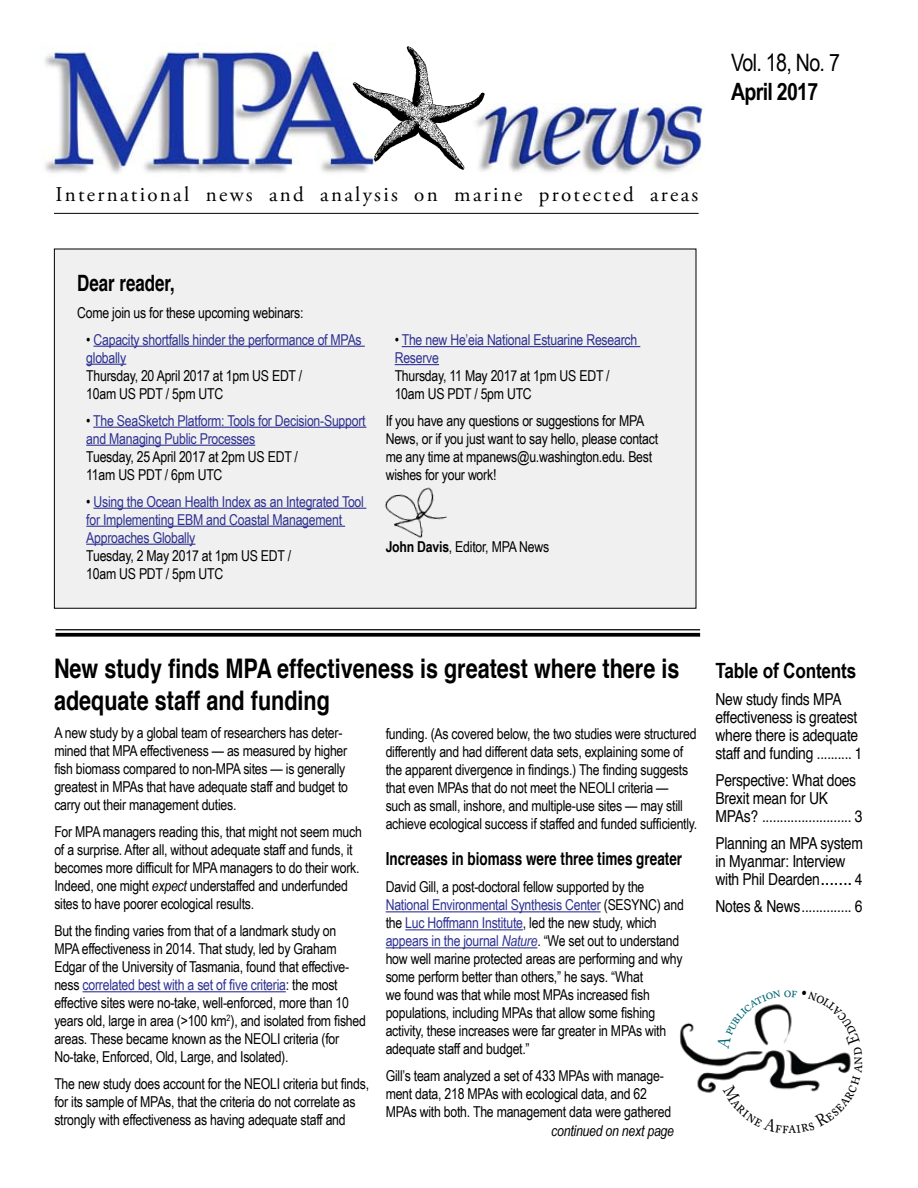
<style>
.page{position:relative;width:918px;height:1188px;background:#fff}
.page>*{position:absolute;margin:0;border:0;box-sizing:border-box;transform-origin:0 0}
.t1{font:700 27px/31.5px "Helvetica";color:#000;scale:.8 1}
.t2{font:24px "Arial Narrow";letter-spacing:-.03em;color:#000}
.t3{font:700 23.85px "Arial Narrow";letter-spacing:-.03em;color:#000}
.t4{font:700 22.5px "Helvetica";color:#000;scale:.75 1}
.t5{font:21px "Adobe Garamond Pro";letter-spacing:.11em;color:#000}
.t6{font:700 21px "Arial Narrow";letter-spacing:-.01em;color:#000}
.t7{font:700 18px "Helvetica";color:#000;scale:.75 1}
.t8{font:16.5px/18px "Helvetica";letter-spacing:-.02em;color:#000;scale:.84 1}
.t9{font:15px/18px "Arial Narrow";letter-spacing:-.015em;color:#000}
.t10{font:15px/18px "Arial Narrow";letter-spacing:-.015em;color:#2e3192}
.t11{font:italic 15px "Arial Narrow";letter-spacing:-.015em;color:#000}
.s1{color:#000}
.s2{font-weight:700}
.s3{font-style:italic}
.s4{color:#2e3192}
.s5{font-style:italic;color:#2e3192}
.s6{font-size:21px}
</style>
<div class="page">
<hr style="left:386px;top:911px;width:215px;height:1px;background:#2e3192">
<hr style="left:405px;top:929px;width:118px;height:1px;background:#2e3192">
<hr style="left:386px;top:947px;width:151px;height:1px;background:#2e3192">
<div style="left:54px;top:249px;width:642px;height:359px;background:#f0f0f0"></div>
<hr style="left:402px;top:346px;width:238px;height:1px;background:#2e3192">
<hr style="left:395px;top:364px;width:44px;height:1px;background:#2e3192">
<img style="left:486px;top:104px;width:218px;height:69px">
<hr style="left:54px;top:213px;width:645px;height:1px;background:#000">
<img style="left:680px;top:1022px;width:37px;height:71px">
<img style="left:44px;top:44px;width:309px;height:129px">
<img style="left:353px;top:46px;width:133px;height:127px">
<img style="left:385px;top:487px;width:62px;height:51px">
<hr style="left:93px;top:346px;width:272px;height:1px;background:#2e3192">
<hr style="left:86px;top:364px;width:40px;height:1px;background:#2e3192">
<hr style="left:93px;top:427px;width:273px;height:1px;background:#2e3192">
<hr style="left:86px;top:445px;width:169px;height:1px;background:#2e3192">
<hr style="left:93px;top:508px;width:273px;height:1px;background:#2e3192">
<hr style="left:86px;top:526px;width:259px;height:1px;background:#2e3192">
<hr style="left:86px;top:544px;width:109px;height:1px;background:#2e3192">
<hr style="left:56px;top:629px;width:644px;height:1px;background:#000">
<svg style="left:55px;top:633px;width:645px;height:4px;background:#161616"></svg>
<hr style="left:83px;top:991px;width:203px;height:1px;background:#2e3192">
<svg style="left:717px;top:1004px;width:134px;height:88px"></svg>
<h2 class="t2" style="left:731px;top:45px;width:110px">Vol. 18, No. 7</h2>
<h3 class="t3" style="left:731px;top:74px;width:89px">April 2017</h3>
<h3 class="t5" style="left:56px;top:182px;width:644px">International news and analysis on marine protected areas</h3>
<h3 class="t4" style="left:77px;top:265px;width:132px">Dear reader,</h3>
<p class="t9" style="left:77px;top:303px;width:228px">Come join us for these upcoming webinars:</p>
<p class="t10" style="left:86px;top:330px;width:277px"><span class="s1">•</span> Capacity shortfalls hinder the performance of MPAs globally</p>
<p class="t9" style="left:86px;top:366px;width:218px">Thursday, 20 April 2017 at 1pm US EDT /<br>10am US PDT / 5pm UTC</p>
<p class="t10" style="left:86px;top:411px;width:281px"><span class="s1">•</span> The SeaSketch Platform: Tools for Decision-Support and Managing Public Processes</p>
<p class="t9" style="left:86px;top:447px;width:213px">Tuesday, 25 April 2017 at 2pm US EDT /<br>11am US PDT / 6pm UTC</p>
<p class="t10" style="left:86px;top:492px;width:279px"><span class="s1">•</span> Using the Ocean Health Index as an Integrated Tool for Implementing EBM and Coastal Management<br>Approaches Globally</p>
<p class="t9" style="left:86px;top:546px;width:206px">Tuesday, 2 May 2017 at 1pm US EDT /<br>10am US PDT / 5pm UTC</p>
<p class="t10" style="left:395px;top:330px;width:244px"><span class="s1">•</span> The new He’eia National Estuarine Research<br>Reserve</p>
<p class="t9" style="left:395px;top:366px;width:216px">Thursday, 11 May 2017 at 1pm US EDT /<br>10am US PDT / 5pm UTC</p>
<p class="t9" style="left:386px;top:411px;width:274px">If you have any questions or suggestions for MPA News, or if you just want to say hello, please contact me any time at mpanews@u.washington.edu. Best wishes for your work!</p>
<p class="t9" style="left:386px;top:537px;width:165px"><span class="s2">John Davis</span>, Editor, MPA News</p>
<h1 class="t1" style="left:54px;top:653px;width:783px">New study finds MPA effectiveness is greatest where there is adequate staff and funding</h1>
<p class="t9" style="left:54px;top:723px;width:295px">A new study by a global team of researchers has deter&shy;mined that MPA effectiveness — as measured by higher fish biomass compared to non-MPA sites — is generally greatest in MPAs that have adequate staff and budget to carry out their management duties.</p>
<p class="t9" style="left:54px;top:822px;width:309px">For MPA managers reading this, that might not seem much of a surprise. After all, without adequate staff and funds, it becomes more difficult for MPA managers to do their work.<br>Indeed, one might <span class="s3">expect</span> understaffed and underfunded sites to have poorer ecological results.</p>
<p class="t9" style="left:54px;top:921px;width:313px">But the finding varies from that of a landmark study on<br>MPA effectiveness in 2014. That study, led by Graham Edgar of the University of Tasmania, found that effective&shy;ness <span class="s4">correlated best with a set of five criteria</span>: the most effective sites were no-take, well-enforced, more than 10 years old, large in area (&gt;100 km<sup>2</sup>), and isolated from fished areas. These became known as the NEOLI criteria (for No-take, Enforced, Old, Large, and Isolated).</p>
<p class="t9" style="left:54px;top:1074px;width:316px">The new study does account for the NEOLI criteria but finds, for its sample of MPAs, that the criteria do not correlate as strongly with effectiveness as having adequate staff and</p>
<p class="t9" style="left:386px;top:724px;width:313px">funding. (As covered below, the two studies were structured differently and had different data sets, explaining some of the apparent divergence in findings.) The finding suggests that even MPAs that do not meet the NEOLI criteria — such as small, inshore, and multiple-use sites — may still achieve ecological success if staffed and funded sufficiently.</p>
<p class="t7" style="left:386px;top:844px;width:397px">Increases in biomass were three times greater</p>
<p class="t9" style="left:386px;top:877px;width:300px">David Gill, a post-doctoral fellow supported by the <span class="s4">National Environmental Synthesis Center</span> (SESYNC) and the <span class="s4">Luc Hoffmann Institute</span>, led the new study, which <span class="s4">appears in the journal</span> <span class="s5">Nature</span>. “We set out to understand how well marine protected areas are performing and why some perform better than others,” he says. “What<br>we found was that while most MPAs increased fish populations, including MPAs that allow some fishing activity, these increases were far greater in MPAs with adequate staff and budget.”</p>
<p class="t9" style="left:386px;top:1066px;width:287px">Gill’s team analyzed a set of 433 MPAs with manage&shy;ment data, 218 MPAs with ecological data, and 62<br>MPAs with both. The management data were gathered</p>
<p class="t11" style="left:551px;top:1120px;width:124px">continued on next page</p>
<h3 class="t6" style="left:716px;top:654px;width:142px">Table of Contents</h3>
<p class="t8" style="left:716px;top:690px;width:176px">New study finds MPA effectiveness is greatest where there is adequate staff and funding .......... 1</p>
<p class="t8" style="left:716px;top:771px;width:176px">Perspective: What does<br>Brexit mean for UK<br>MPAs? ......................... 3</p>
<p class="t8" style="left:716px;top:834px;width:177px">Planning an MPA system in Myanmar: Interview with Phil Dearden<span class="s6">.......</span> 4</p>
<p class="t8" style="left:716px;top:897px;width:176px">Notes &amp; News.............. 6</p>
</div>
